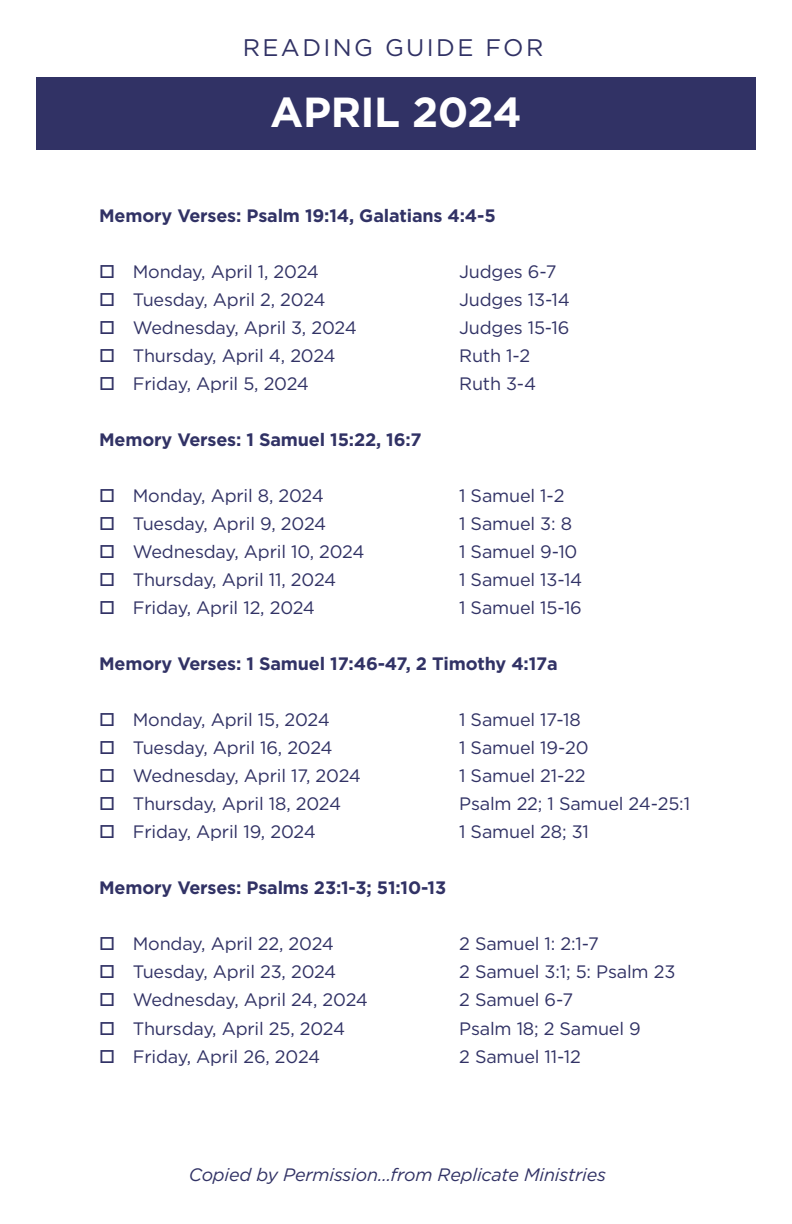
<style>
.page{position:relative;width:792px;height:1224px;background:#fff}
.page>*{position:absolute;margin:0;border:0;box-sizing:border-box;transform-origin:0 0}
.t1{font:700 42px "Gotham";letter-spacing:-.01em;color:#fff}
.t2{font:24px "Gotham";letter-spacing:.1em;color:#313265}
.t3{font:18px "Gotham";letter-spacing:-.01em;color:#313265}
.t4{font:700 18px "Gotham";letter-spacing:-.01em;color:#313265}
.t5{font:italic 18px "Gotham";letter-spacing:-.01em;color:#313265}
</style>
<div class="page">
<div style="left:36px;top:78px;width:720px;height:72px;background:#313265"></div>
<h2 class="t2" style="left:243px;top:32px;width:302px">READING GUIDE FOR</h2>
<h1 class="t1" style="left:270px;top:84px;width:253px">APRIL 2024</h1>
<p class="t4" style="left:99px;top:204px;width:398px">Memory Verses: Psalm 19:14, Galatians 4:4-5</p>
<p class="t3" style="left:99px;top:261px;width:221px">□ Monday, April 1, 2024</p>
<p class="t3" style="left:459px;top:261px;width:99px">Judges 6-7</p>
<p class="t3" style="left:99px;top:289px;width:228px">□ Tuesday, April 2, 2024</p>
<p class="t3" style="left:459px;top:289px;width:112px">Judges 13-14</p>
<p class="t3" style="left:99px;top:317px;width:259px">□ Wednesday, April 3, 2024</p>
<p class="t3" style="left:459px;top:317px;width:112px">Judges 15-16</p>
<p class="t3" style="left:99px;top:345px;width:238px">□ Thursday, April 4, 2024</p>
<p class="t3" style="left:459px;top:345px;width:73px">Ruth 1-2</p>
<p class="t3" style="left:99px;top:373px;width:211px">□ Friday, April 5, 2024</p>
<p class="t3" style="left:459px;top:373px;width:79px">Ruth 3-4</p>
<p class="t4" style="left:99px;top:428px;width:324px">Memory Verses: 1 Samuel 15:22, 16:7</p>
<p class="t3" style="left:99px;top:485px;width:226px">□ Monday, April 8, 2024</p>
<p class="t3" style="left:459px;top:485px;width:107px">1 Samuel 1-2</p>
<p class="t3" style="left:99px;top:513px;width:229px">□ Tuesday, April 9, 2024</p>
<p class="t3" style="left:459px;top:513px;width:114px">1 Samuel 3: 8</p>
<p class="t3" style="left:99px;top:541px;width:267px">□ Wednesday, April 10, 2024</p>
<p class="t3" style="left:459px;top:541px;width:120px">1 Samuel 9-10</p>
<p class="t3" style="left:99px;top:569px;width:239px">□ Thursday, April 11, 2024</p>
<p class="t3" style="left:459px;top:569px;width:125px">1 Samuel 13-14</p>
<p class="t3" style="left:99px;top:597px;width:217px">□ Friday, April 12, 2024</p>
<p class="t3" style="left:459px;top:597px;width:124px">1 Samuel 15-16</p>
<p class="t4" style="left:99px;top:652px;width:460px">Memory Verses: 1 Samuel 17:46-47, 2 Timothy 4:17a</p>
<p class="t3" style="left:99px;top:709px;width:232px">□ Monday, April 15, 2024</p>
<p class="t3" style="left:459px;top:709px;width:123px">1 Samuel 17-18</p>
<p class="t3" style="left:99px;top:737px;width:235px">□ Tuesday, April 16, 2024</p>
<p class="t3" style="left:459px;top:737px;width:131px">1 Samuel 19-20</p>
<p class="t3" style="left:99px;top:765px;width:263px">□ Wednesday, April 17, 2024</p>
<p class="t3" style="left:459px;top:765px;width:128px">1 Samuel 21-22</p>
<p class="t3" style="left:99px;top:793px;width:244px">□ Thursday, April 18, 2024</p>
<p class="t3" style="left:459px;top:793px;width:232px">Psalm 22; 1 Samuel 24-25:1</p>
<p class="t3" style="left:99px;top:821px;width:218px">□ Friday, April 19, 2024</p>
<p class="t3" style="left:459px;top:821px;width:131px">1 Samuel 28; 31</p>
<p class="t4" style="left:99px;top:876px;width:349px">Memory Verses: Psalms 23:1-3; 51:10-13</p>
<p class="t3" style="left:99px;top:933px;width:236px">□ Monday, April 22, 2024</p>
<p class="t3" style="left:459px;top:933px;width:141px">2 Samuel 1: 2:1-7</p>
<p class="t3" style="left:99px;top:961px;width:239px">□ Tuesday, April 23, 2024</p>
<p class="t3" style="left:459px;top:961px;width:218px">2 Samuel 3:1; 5: Psalm 23</p>
<p class="t3" style="left:99px;top:989px;width:270px">□ Wednesday, April 24, 2024</p>
<p class="t3" style="left:459px;top:989px;width:116px">2 Samuel 6-7</p>
<p class="t3" style="left:99px;top:1017px;width:248px">□ Thursday, April 25, 2024</p>
<p class="t3" style="left:459px;top:1017px;width:183px">Psalm 18; 2 Samuel 9</p>
<p class="t3" style="left:99px;top:1045px;width:223px">□ Friday, April 26, 2024</p>
<p class="t3" style="left:459px;top:1045px;width:123px">2 Samuel 11-12</p>
<p class="t5" style="left:189px;top:1164px;width:419px">Copied by Permission…from Replicate Ministries</p>
</div>
